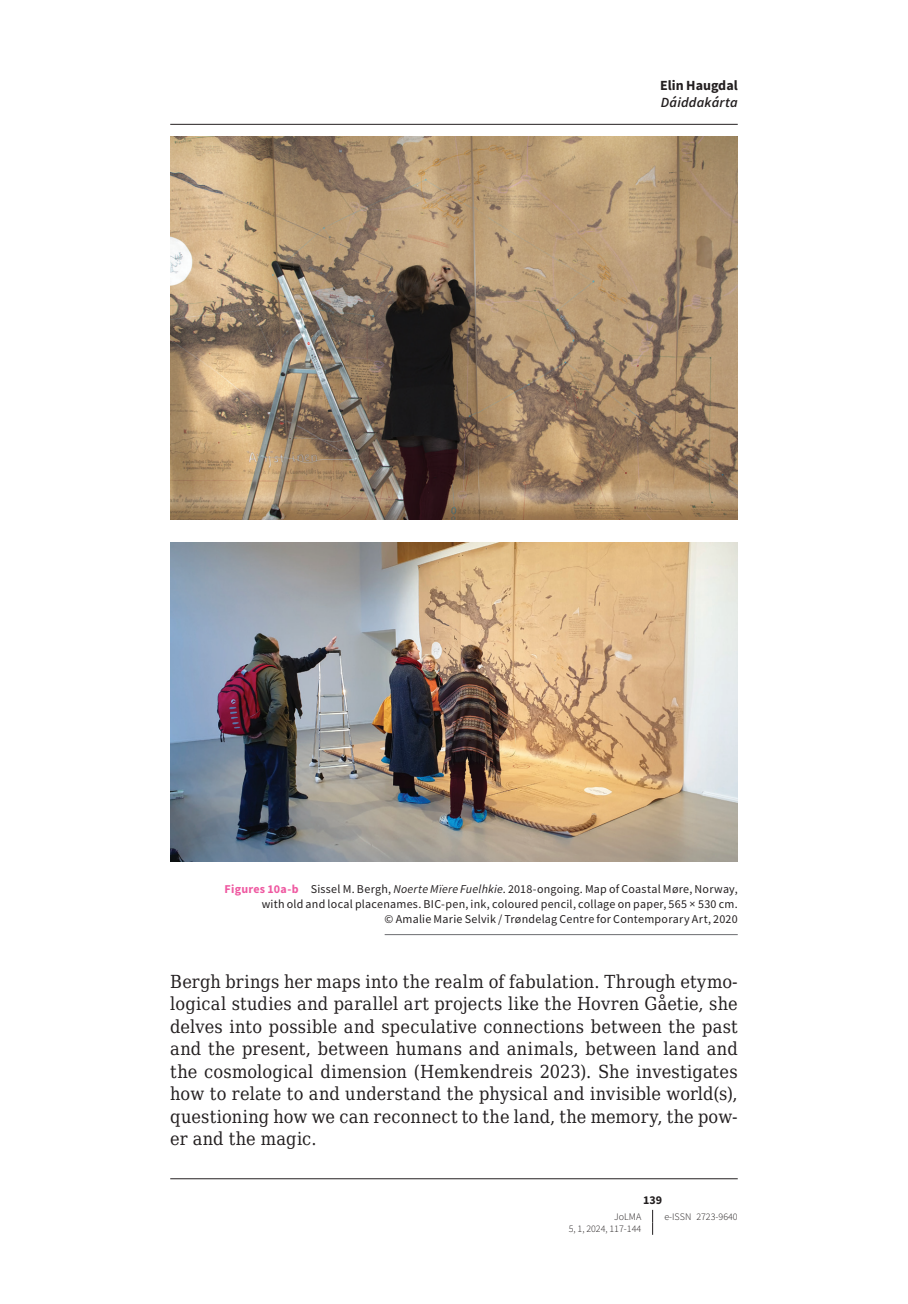
<style>
.page{position:relative;width:908px;height:1304px;background:#fff}
.page>*{position:absolute;margin:0;border:0;box-sizing:border-box;transform-origin:0 0}
.t1{font:18px/22.4px "DejaVu Serif Condensed";letter-spacing:.005em;color:#231f20;text-align:justify}
.t2{font:700 14px "Source Sans Pro";color:#231f20}
.t3{font:italic 600 14px "Source Sans Pro";letter-spacing:.015em;color:#231f20}
.t4{font:12px/15px "Source Sans Pro";letter-spacing:.02em;color:#231f20;text-align:right}
.t5{font:700 12px "Source Sans Pro";color:#231f20}
.t6{font:300 10px "Source Sans Pro";color:#231f20}
.s1{font-weight:700;color:#ef59a1}
.s2{font-style:italic}
</style>
<div class="page">
<svg style="left:652px;top:1210px;width:1px;height:25px"></svg>
<hr style="left:384px;top:934px;width:353px;height:1px;background:#6c6d70">
<img style="left:170px;top:136px;width:567px;height:384px">
<img style="left:170px;top:542px;width:567px;height:319px">
<hr style="left:170px;top:124px;width:567px;height:1px;background:#231f20">
<hr style="left:170px;top:1178px;width:567px;height:1px;background:#231f20">
<p class="t2" style="left:660px;top:76px;width:79px">Elin Haugdal</p>
<p class="t3" style="left:660px;top:94px;width:78px">Dáiddakárta</p>
<p class="t4" style="left:224px;top:882px;width:514px"><span class="s1">Figures 10a-b</span> Sissel M. Bergh, <span class="s2">Noerte Mïere Fuelhkie</span>. 2018-ongoing. Map of Coastal Møre, Norway, with old and local placenames. BIC-pen, ink, coloured pencil, collage on paper, 565 × 530 cm.<br>© Amalie Marie Selvik / Trøndelag Centre for Contemporary Art, 2020</p>
<p class="t1" style="left:170px;top:970px;width:569px">Bergh brings her maps into the realm of fabulation. Through etymo&shy;logical studies and parallel art projects like the Hovren Gåetie, she delves into possible and speculative connections between the past and the present, between humans and animals, between land and the cosmological dimension (Hemkendreis 2023). She investigates how to relate to and understand the physical and invisible world(s), questioning how we can reconnect to the land, the memory, the pow&shy;er and the magic.</p>
<p class="t5" style="left:642px;top:1192px;width:21px">139</p>
<p class="t6" style="left:614px;top:1210px;width:28px">JoLMA</p>
<p class="t6" style="left:664px;top:1210px;width:75px">e-ISSN 2723-9640</p>
<p class="t6" style="left:568px;top:1223px;width:74px">5, 1, 2024, 117-144</p>
</div>
